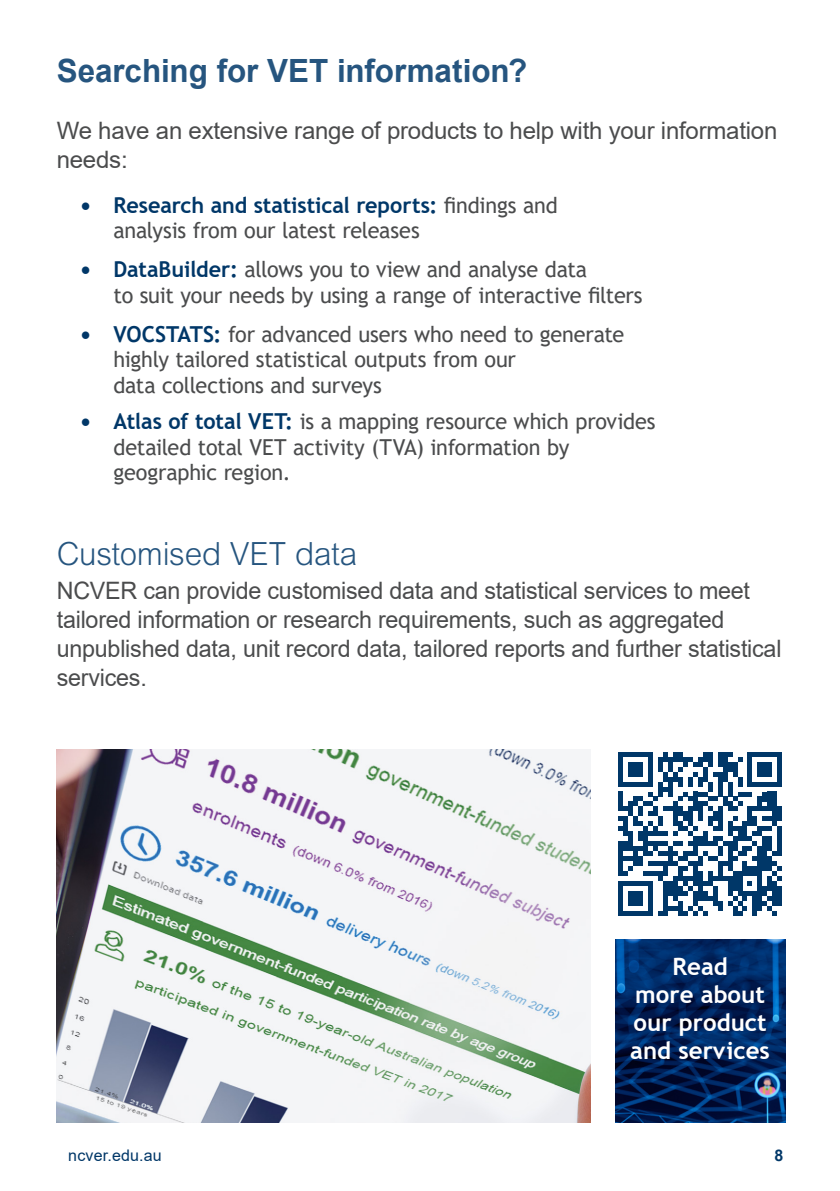
<style>
.page{position:relative;width:840px;height:1191px;background:#fff}
.page>*{position:absolute;margin:0;border:0;box-sizing:border-box;transform-origin:0 0}
.Subheading{font:700 32px "Arial";color:#26557f}
.Subheading-2{font:300 32px "Arial MT Std";letter-spacing:-.01em;color:#26557f}
.Intro_Body{font:24px/28.8px "Arial";letter-spacing:-.01em;color:#4b4c4d}
.t1{font:700 24px/28px "Trebuchet MS";color:#fff;text-align:center}
.Dotpoint_List_Blue{font:22px/25.2px "Trebuchet MS";letter-spacing:-.01em;color:#4b4c4d}
.t2{font:16px "Arial";letter-spacing:.01em;color:#003768}
.t3{font:700 16px "Arial";color:#003768}
.s1{font-weight:700;font-size:24px;color:#003768}
.s2{font-weight:700;color:#003768}
</style>
<div class="page">
<svg style="left:618px;top:752px;width:163px;height:164px"></svg>
<hr style="left:777px;top:886px;width:4px;height:20px;background:#003768">
<img style="left:615px;top:939px;width:169px;height:184px">
<img style="left:57px;top:749px;width:533px;height:374px">
<h2 class="Subheading" style="left:57px;top:48px;width:471px">Searching for VET information?</h2>
<h4 class="Intro_Body" style="left:57px;top:116px;width:721px">We have an extensive range of products to help with your information needs:</h4>
<p class="Dotpoint_List_Blue" style="left:113px;top:192px;width:445px;text-indent:-34px"><span class="s1">•</span> <span class="s2">Research and statistical reports:</span> findings and analysis from our latest releases</p>
<p class="Dotpoint_List_Blue" style="left:113px;top:257px;width:530px;text-indent:-34px"><span class="s1">•</span> <span class="s2">DataBuilder:</span> allows you to view and analyse data<br>to suit your needs by using a range of interactive filters</p>
<p class="Dotpoint_List_Blue" style="left:113px;top:321px;width:512px;text-indent:-34px"><span class="s1">•</span> <span class="s2">VOCSTATS:</span> for advanced users who need to generate highly tailored statistical outputs from our<br>data collections and surveys</p>
<p class="Dotpoint_List_Blue" style="left:113px;top:409px;width:543px;text-indent:-34px"><span class="s1">•</span> <span class="s2">Atlas of total VET:</span> is a mapping resource which provides detailed total VET activity (TVA) information by geographic region.</p>
<h2 class="Subheading-2" style="left:57px;top:535px;width:302px">Customised VET data</h2>
<h4 class="Intro_Body" style="left:57px;top:576px;width:725px">NCVER can provide customised data and statistical services to meet tailored information or research requirements, such as aggregated unpublished data, unit record data, tailored reports and further statistical services.</h4>
<p class="t1" style="left:630px;top:952px;width:141px">Read<br>more about our product and services</p>
<p class="t2" style="left:68px;top:1144px;width:95px">ncver.edu.au</p>
<p class="t3" style="left:774px;top:1144px;width:10px">8</p>
</div>
